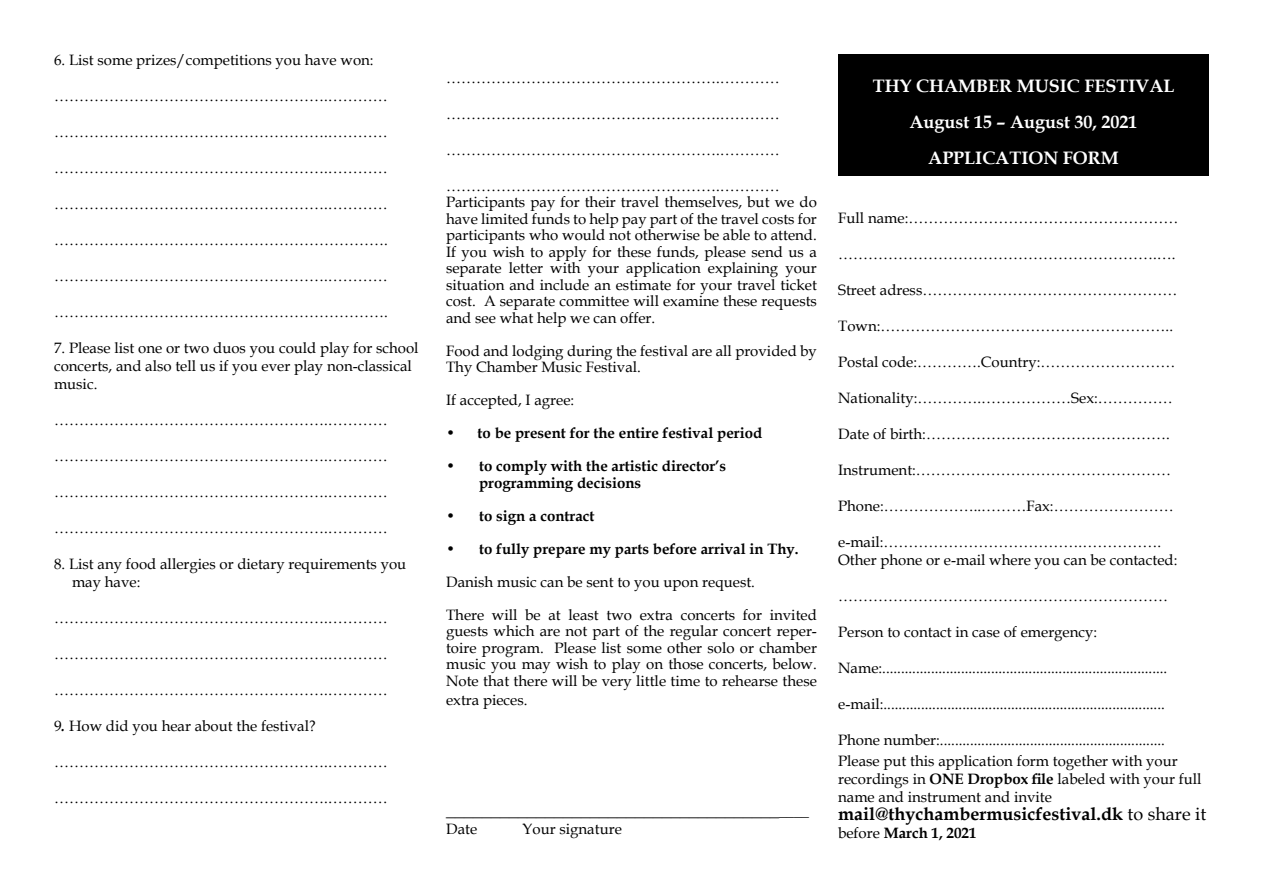
<style>
.page{position:relative;width:1263px;height:893px;background:#fff}
.page>*{position:absolute;margin:0;border:0;box-sizing:border-box;transform-origin:0 0}
.t1{font:700 18px/36px "Book Antiqua";color:#fff;text-align:center}
.t2{font:18px "Book Antiqua";color:#000}
.t3{font:700 18px "Book Antiqua";color:#000}
.t4{font:15px/16.5px "Book Antiqua";color:#000}
.t5{font:700 15px/16.5px "Book Antiqua";color:#000}
.s1{font-weight:700;font-style:italic}
.s2{font-weight:400}
.s3{font-size:15px}
.s4{font-weight:700}
</style>
<div class="page">
<div style="left:838px;top:54px;width:371px;height:122px;background:#000"></div>
<p class="t4" style="left:54px;top:51px;width:321px">6. List some prizes/competitions you have won:</p>
<p class="t4" style="left:54px;top:87px;width:335px">……………………………………………….…………</p>
<p class="t4" style="left:54px;top:123px;width:335px">……………………………………………….…………</p>
<p class="t4" style="left:54px;top:159px;width:335px">……………………………………………….…………</p>
<p class="t4" style="left:54px;top:195px;width:335px">……………………………………………….…………</p>
<p class="t4" style="left:54px;top:231px;width:335px">………………………………………………………….</p>
<p class="t4" style="left:54px;top:267px;width:335px">……………………………………………….…………</p>
<p class="t4" style="left:54px;top:303px;width:335px">………………………………………………………….</p>
<p class="t4" style="left:54px;top:338px;width:366px;line-height:18px">7. Please list one or two duos you could play for school concerts, and also tell us if you ever play non-classical music.</p>
<p class="t4" style="left:54px;top:411px;width:335px">……………………………………………….…………</p>
<p class="t4" style="left:54px;top:447px;width:335px">……………………………………………….…………</p>
<p class="t4" style="left:54px;top:483px;width:335px">……………………………………………….…………</p>
<p class="t4" style="left:54px;top:519px;width:335px">……………………………………………….…………</p>
<p class="t4" style="left:72px;top:554px;width:336px;line-height:18px;text-indent:-18px">8. List any food allergies or dietary requirements you may have:</p>
<p class="t4" style="left:54px;top:609px;width:335px">……………………………………………….…………</p>
<p class="t4" style="left:54px;top:645px;width:335px">……………………………………………….…………</p>
<p class="t4" style="left:54px;top:681px;width:335px">……………………………………………….…………</p>
<p class="t4" style="left:54px;top:717px;width:263px">9<span class="s1">.</span> How did you hear about the festival?</p>
<p class="t4" style="left:54px;top:753px;width:335px">……………………………………………….…………</p>
<p class="t4" style="left:54px;top:789px;width:335px">……………………………………………….…………</p>
<p class="t4" style="left:446px;top:69px;width:335px">……………………………………………….…………</p>
<p class="t4" style="left:446px;top:105px;width:335px">……………………………………………….…………</p>
<p class="t4" style="left:446px;top:141px;width:335px">……………………………………………….…………</p>
<p class="t4" style="left:446px;top:177px;width:372px">……………………………………………….………… Participants pay for their travel themselves, but we do have limited funds to help pay part of the travel costs for participants who would not otherwise be able to attend.<br>If you wish to apply for these funds, please send us a separate letter with your application explaining your situation and include an estimate for your travel ticket cost. A separate committee will examine these requests and see what help we can offer.</p>
<p class="t4" style="left:446px;top:342px;width:372px">Food and lodging during the festival are all provided by<br>Thy Chamber Music Festival.</p>
<p class="t4" style="left:446px;top:392px;width:130px">If accepted, I agree:</p>
<p class="t5" style="left:446px;top:425px;width:318px"><span class="s2">•</span> to be present for the entire festival period</p>
<p class="t5" style="left:479px;top:458px;width:249px;text-indent:-33px"><span class="s2">•</span> to comply with the artistic director’s programming decisions</p>
<p class="t5" style="left:446px;top:508px;width:150px"><span class="s2">•</span> to sign a contract</p>
<p class="t5" style="left:446px;top:541px;width:354px"><span class="s2">•</span> to fully prepare my parts before arrival in Thy.</p>
<p class="t4" style="left:446px;top:573px;width:310px">Danish music can be sent to you upon request.</p>
<p class="t4" style="left:446px;top:606px;width:372px;text-align:justify">There will be at least two extra concerts for invited guests which are not part of the regular concert reper&shy;toire program. Please list some other solo or chamber music you may wish to play on those concerts, below.<br>Note that there will be very little time to rehearse these</p>
<p class="t4" style="left:446px;top:691px;width:83px">extra pieces.</p>
<p class="t2" style="left:446px;top:797px;width:364px">_____________________________________<span class="s3">____</span></p>
<p class="t4" style="left:446px;top:820px;width:33px">Date</p>
<p class="t4" style="left:523px;top:820px;width:101px">Your signature</p>
<p class="t1" style="left:873px;top:68px;width:303px">THY CHAMBER MUSIC FESTIVAL<br>August 15 – August 30, 2021<br>APPLICATION FORM</p>
<p class="t4" style="left:838px;top:209px;width:342px">Full name:………………………………………………</p>
<p class="t4" style="left:838px;top:245px;width:339px">……………………………………………………….….</p>
<p class="t4" style="left:838px;top:281px;width:341px">Street adress……………………………………………</p>
<p class="t4" style="left:838px;top:317px;width:336px">Town:…………………………………………………..</p>
<p class="t4" style="left:838px;top:353px;width:339px">Postal code:………….Country:………………………</p>
<p class="t4" style="left:838px;top:389px;width:336px">Nationality:………….………………Sex:……………</p>
<p class="t4" style="left:838px;top:425px;width:333px">Date of birth:………………………………………….</p>
<p class="t4" style="left:838px;top:461px;width:334px">Instrument:……………………………………………</p>
<p class="t4" style="left:838px;top:497px;width:337px">Phone:………………..………Fax:……………………</p>
<p class="t4" style="left:838px;top:532px;width:341px;line-height:18px">e-mail:………………………………….…………….<br>Other phone or e-mail where you can be contacted:</p>
<p class="t4" style="left:838px;top:587px;width:331px">…………………………………………………………</p>
<p class="t4" style="left:838px;top:623px;width:261px">Person to contact in case of emergency:</p>
<p class="t4" style="left:838px;top:659px;width:331px">Name:............................................................................</p>
<p class="t4" style="left:838px;top:695px;width:328px">e-mail:...........................................................................</p>
<p class="t4" style="left:838px;top:728px;width:341px;line-height:21.6px">Phone number:............................................................<br>Please put this application form together with your</p>
<p class="t4" style="left:838px;top:770px;width:365px;line-height:18px">recordings in <span class="s4">ONE Dropbox file</span> labeled with your full name and instrument and invite</p>
<p class="t3" style="left:838px;top:802px;width:370px">mail@thychambermusicfestival.dk <span class="s2">to share it</span></p>
<p class="t5" style="left:838px;top:825px;width:140px"><span class="s2">before</span> March 1, 2021</p>
</div>
